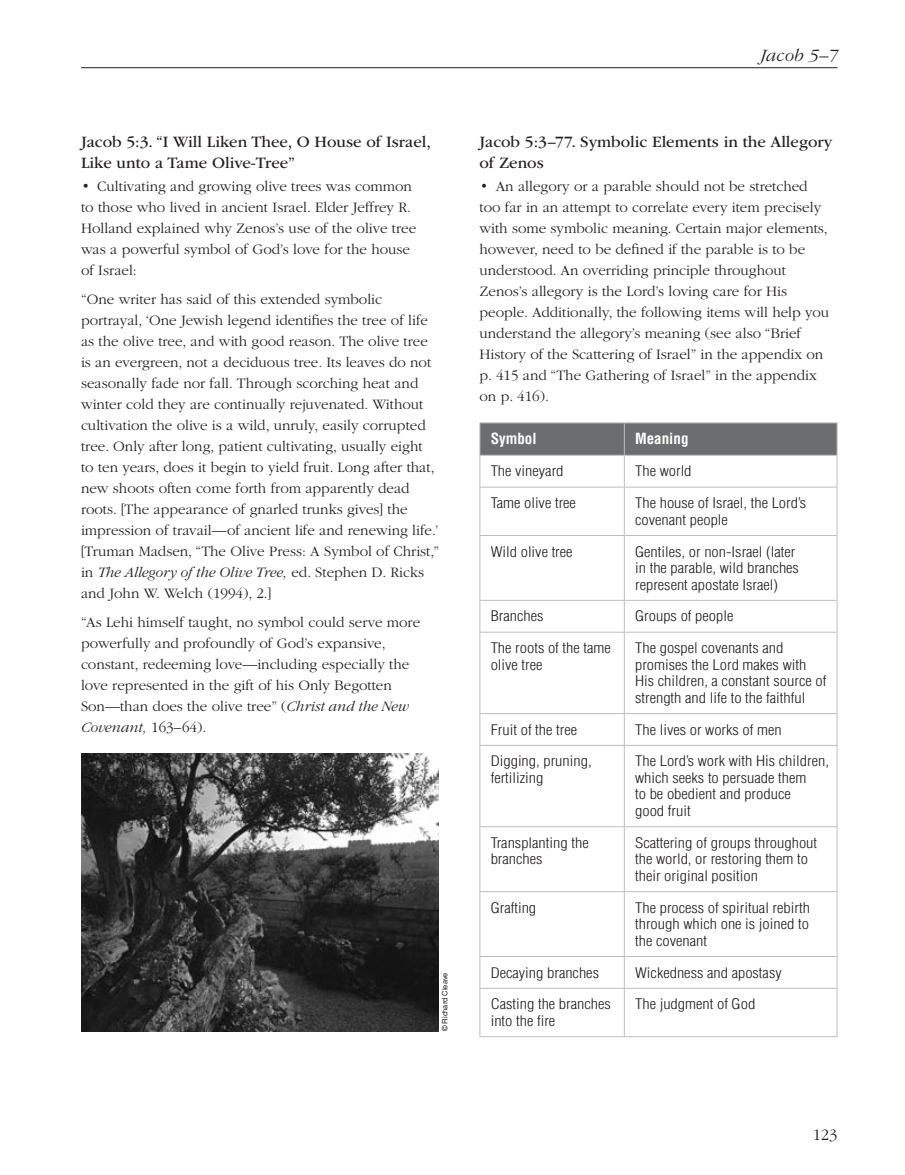
<style>
.page{position:relative;width:905px;height:1175px;background:#fff}
.page>*{position:absolute;margin:0;border:0;box-sizing:border-box;transform-origin:0 0}
.t1{font:italic 300 18px "Garamondlds Lat";letter-spacing:.01em;color:#231f20}
.t2{font:16.5px/21px "Garamondlds Lat";color:#231f20}
.t3{font:300 16.5px "Garamondlds Lat";color:#231f20}
.t4{font:300 15px/21px "Garamondlds Lat";color:#231f20}
.t5{font:700 condensed 15px "Helveticalds Lat";color:#fff}
.t6{font:300 condensed 14.25px/16.5px "Helveticalds Lat";color:#231f20;scale:1.15 1}
.t7{font:7.5px "Helveticalds Lat";color:#231f20}
.s1{font-style:italic}
</style>
<div class="page">
<hr style="left:81px;top:67px;width:756px;height:1px;background:#231f20">
<img style="left:81px;top:753px;width:358px;height:278px">
<div style="left:480px;top:423px;width:356px;height:32px;background:#6c6d70"></div>
<svg style="left:480px;top:456px;width:356px;height:580px"></svg>
<hr style="left:479px;top:422px;width:145px;height:1px;background:#bcbdc0">
<hr style="left:479px;top:423px;width:1px;height:32px;background:#bcbdc0">
<hr style="left:624px;top:422px;width:213px;height:1px;background:#bcbdc0">
<hr style="left:624px;top:423px;width:1px;height:32px;background:#bcbdc0">
<hr style="left:836px;top:423px;width:1px;height:32px;background:#bcbdc0">
<hr style="left:479px;top:455px;width:145px;height:1px;background:#bcbdc0">
<hr style="left:479px;top:455px;width:1px;height:32px;background:#bcbdc0">
<hr style="left:624px;top:455px;width:213px;height:1px;background:#bcbdc0">
<hr style="left:624px;top:455px;width:1px;height:32px;background:#bcbdc0">
<hr style="left:836px;top:455px;width:1px;height:32px;background:#bcbdc0">
<hr style="left:479px;top:487px;width:145px;height:1px;background:#bcbdc0">
<hr style="left:479px;top:487px;width:1px;height:48px;background:#bcbdc0">
<hr style="left:624px;top:487px;width:213px;height:1px;background:#bcbdc0">
<hr style="left:624px;top:487px;width:1px;height:48px;background:#bcbdc0">
<hr style="left:836px;top:487px;width:1px;height:48px;background:#bcbdc0">
<hr style="left:479px;top:535px;width:145px;height:1px;background:#bcbdc0">
<hr style="left:479px;top:536px;width:1px;height:64px;background:#bcbdc0">
<hr style="left:624px;top:535px;width:213px;height:1px;background:#bcbdc0">
<hr style="left:624px;top:536px;width:1px;height:64px;background:#bcbdc0">
<hr style="left:836px;top:536px;width:1px;height:64px;background:#bcbdc0">
<hr style="left:479px;top:600px;width:145px;height:1px;background:#bcbdc0">
<hr style="left:479px;top:600px;width:1px;height:32px;background:#bcbdc0">
<hr style="left:624px;top:600px;width:213px;height:1px;background:#bcbdc0">
<hr style="left:624px;top:600px;width:1px;height:32px;background:#bcbdc0">
<hr style="left:836px;top:600px;width:1px;height:32px;background:#bcbdc0">
<hr style="left:479px;top:632px;width:145px;height:1px;background:#bcbdc0">
<hr style="left:479px;top:632px;width:1px;height:81px;background:#bcbdc0">
<hr style="left:624px;top:632px;width:213px;height:1px;background:#bcbdc0">
<hr style="left:624px;top:632px;width:1px;height:81px;background:#bcbdc0">
<hr style="left:836px;top:632px;width:1px;height:81px;background:#bcbdc0">
<hr style="left:479px;top:713px;width:145px;height:1px;background:#bcbdc0">
<hr style="left:479px;top:714px;width:1px;height:31px;background:#bcbdc0">
<hr style="left:624px;top:713px;width:213px;height:1px;background:#bcbdc0">
<hr style="left:624px;top:714px;width:1px;height:31px;background:#bcbdc0">
<hr style="left:836px;top:714px;width:1px;height:31px;background:#bcbdc0">
<hr style="left:479px;top:745px;width:145px;height:1px;background:#bcbdc0">
<hr style="left:479px;top:745px;width:1px;height:81px;background:#bcbdc0">
<hr style="left:624px;top:745px;width:213px;height:1px;background:#bcbdc0">
<hr style="left:624px;top:745px;width:1px;height:81px;background:#bcbdc0">
<hr style="left:836px;top:745px;width:1px;height:81px;background:#bcbdc0">
<hr style="left:479px;top:826px;width:145px;height:1px;background:#bcbdc0">
<hr style="left:479px;top:827px;width:1px;height:64px;background:#bcbdc0">
<hr style="left:624px;top:826px;width:213px;height:1px;background:#bcbdc0">
<hr style="left:624px;top:827px;width:1px;height:64px;background:#bcbdc0">
<hr style="left:836px;top:827px;width:1px;height:64px;background:#bcbdc0">
<hr style="left:479px;top:891px;width:145px;height:1px;background:#bcbdc0">
<hr style="left:479px;top:892px;width:1px;height:64px;background:#bcbdc0">
<hr style="left:624px;top:891px;width:213px;height:1px;background:#bcbdc0">
<hr style="left:624px;top:892px;width:1px;height:64px;background:#bcbdc0">
<hr style="left:836px;top:892px;width:1px;height:64px;background:#bcbdc0">
<hr style="left:479px;top:956px;width:145px;height:1px;background:#bcbdc0">
<hr style="left:479px;top:956px;width:1px;height:32px;background:#bcbdc0">
<hr style="left:624px;top:956px;width:213px;height:1px;background:#bcbdc0">
<hr style="left:624px;top:956px;width:1px;height:32px;background:#bcbdc0">
<hr style="left:836px;top:956px;width:1px;height:32px;background:#bcbdc0">
<hr style="left:479px;top:988px;width:145px;height:1px;background:#bcbdc0">
<hr style="left:479px;top:988px;width:1px;height:48px;background:#bcbdc0">
<hr style="left:624px;top:988px;width:213px;height:1px;background:#bcbdc0">
<hr style="left:624px;top:988px;width:1px;height:48px;background:#bcbdc0">
<hr style="left:836px;top:988px;width:1px;height:48px;background:#bcbdc0">
<hr style="left:479px;top:1036px;width:145px;height:1px;background:#bcbdc0">
<hr style="left:624px;top:1036px;width:213px;height:1px;background:#bcbdc0">
<p class="t2" style="left:81px;top:130px;width:351px">Jacob 5:3. “I Will Liken Thee, O House of Israel,<br>Like unto a Tame Olive-Tree”</p>
<p class="t4" style="left:81px;top:177px;width:336px">• Cultivating and growing olive trees was common to those who lived in ancient Israel. Elder Jeffrey R.<br>Holland explained why Zenos’s use of the olive tree was a powerful symbol of God’s love for the house of Israel:</p>
<p class="t4" style="left:81px;top:288px;width:359px">“One writer has said of this extended symbolic portrayal, ‘One Jewish legend identifies the tree of life as the olive tree, and with good reason. The olive tree is an evergreen, not a deciduous tree. Its leaves do not seasonally fade nor fall. Through scorching heat and winter cold they are continually rejuvenated. Without cultivation the olive is a wild, unruly, easily corrupted tree. Only after long, patient cultivating, usually eight<br>to ten years, does it begin to yield fruit. Long after that, new shoots often come forth from apparently dead roots. [The appearance of gnarled trunks gives] the impression of travail—of ancient life and renewing life.’ [Truman Madsen, “The Olive Press: A Symbol of Christ,” in <span class="s1">The Allegory of the Olive Tree,</span> ed. Stephen D. Ricks and John W. Welch (1994), 2.]</p>
<p class="t4" style="left:81px;top:611px;width:340px">“As Lehi himself taught, no symbol could serve more powerfully and profoundly of God’s expansive, constant, redeeming love—including especially the love represented in the gift of his Only Begotten Son—than does the olive tree” (<span class="s1">Christ and the New Covenant,</span> 163–64).</p>
<p class="t7" style="left:439px;top:1031px;width:60px;rotate:-90deg">© Richard Cleave</p>
<p class="t1" style="left:760px;top:43px;width:78px">Jacob 5–7</p>
<p class="t2" style="left:479px;top:130px;width:354px">Jacob 5:3–77. Symbolic Elements in the Allegory of Zenos</p>
<p class="t4" style="left:479px;top:177px;width:351px">• An allegory or a parable should not be stretched too far in an attempt to correlate every item precisely with some symbolic meaning. Certain major elements, however, need to be defined if the parable is to be understood. An overriding principle throughout Zenos’s allegory is the Lord’s loving care for His people. Additionally, the following items will help you understand the allegory’s meaning (see also “Brief History of the Scattering of Israel” in the appendix on p. 415 and “The Gathering of Israel” in the appendix on p. 416).</p>
<p class="t5" style="left:490px;top:426px;width:47px">Symbol</p>
<p class="t5" style="left:635px;top:426px;width:55px">Meaning</p>
<p class="t6" style="left:490px;top:462px;width:65px">The vineyard</p>
<p class="t6" style="left:635px;top:462px;width:51px">The world</p>
<p class="t6" style="left:490px;top:494px;width:76px">Tame olive tree</p>
<p class="t6" style="left:635px;top:494px;width:150px">The house of Israel, the Lord’s covenant people</p>
<p class="t6" style="left:490px;top:542px;width:73px">Wild olive tree</p>
<p class="t6" style="left:635px;top:542px;width:144px">Gentiles, or non-Israel (later in the parable, wild branches represent apostate Israel)</p>
<p class="t6" style="left:490px;top:607px;width:47px">Branches</p>
<p class="t6" style="left:635px;top:607px;width:87px">Groups of people</p>
<p class="t6" style="left:490px;top:639px;width:106px">The roots of the tame olive tree</p>
<p class="t6" style="left:635px;top:639px;width:168px">The gospel covenants and promises the Lord makes with<br>His children, a constant source of strength and life to the faithful</p>
<p class="t6" style="left:490px;top:720px;width:77px">Fruit of the tree</p>
<p class="t6" style="left:635px;top:720px;width:129px">The lives or works of men</p>
<p class="t6" style="left:490px;top:752px;width:89px">Digging, pruning, fertilizing</p>
<p class="t6" style="left:635px;top:752px;width:170px">The Lord’s work with His children, which seeks to persuade them<br>to be obedient and produce<br>good fruit</p>
<p class="t6" style="left:490px;top:833px;width:87px">Transplanting the branches</p>
<p class="t6" style="left:635px;top:833px;width:160px">Scattering of groups throughout the world, or restoring them to their original position</p>
<p class="t6" style="left:490px;top:898px;width:41px">Grafting</p>
<p class="t6" style="left:635px;top:898px;width:153px;text-align:justify">The process of spiritual rebirth through which one is joined to the covenant</p>
<p class="t6" style="left:490px;top:963px;width:96px">Decaying branches</p>
<p class="t6" style="left:635px;top:963px;width:129px">Wickedness and apostasy</p>
<p class="t6" style="left:490px;top:995px;width:106px">Casting the branches into the fire</p>
<p class="t6" style="left:635px;top:995px;width:106px">The judgment of God</p>
<p class="t3" style="left:812px;top:1123px;width:26px">123</p>
</div>
